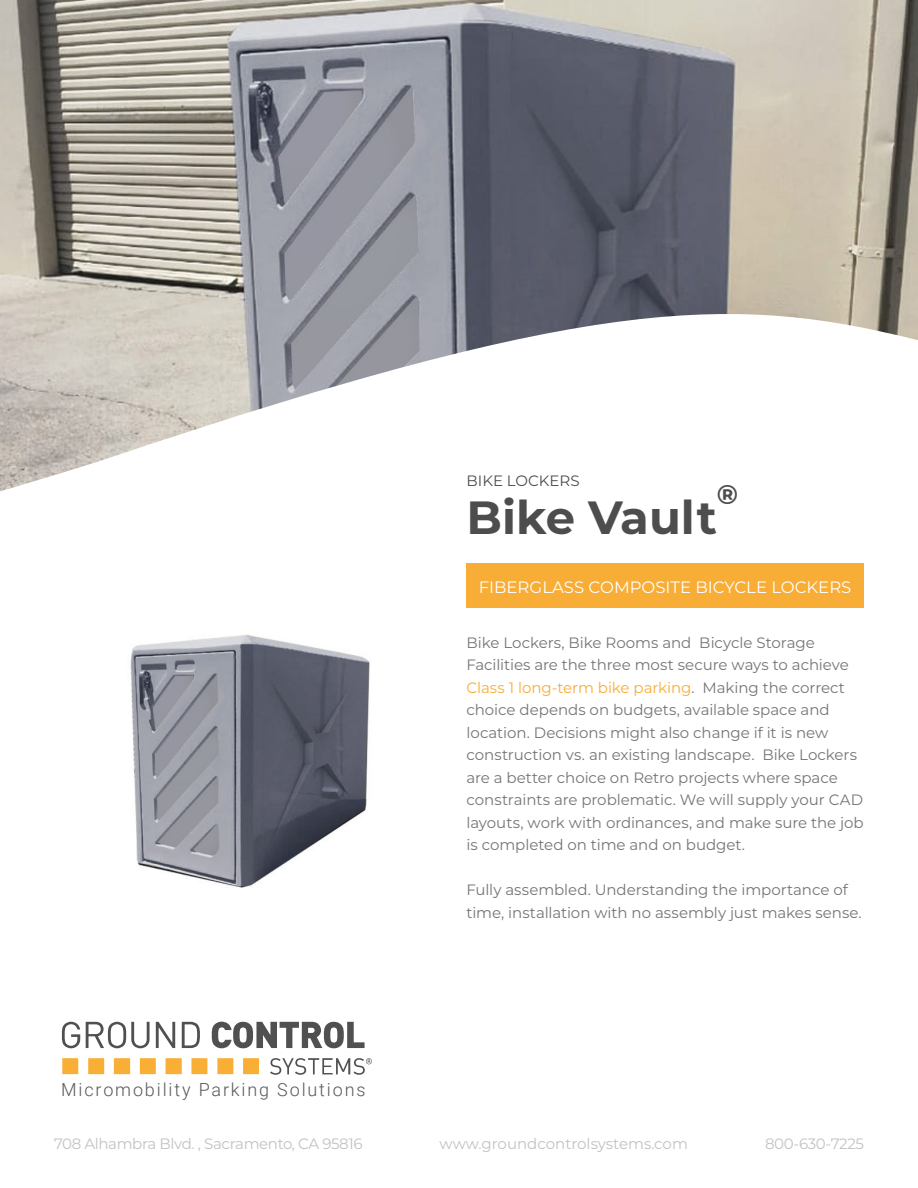
<style>
.page{position:relative;width:918px;height:1188px;background:#fff}
.page>*{position:absolute;margin:0;border:0;box-sizing:border-box;transform-origin:0 0}
.t1{font:700 46.5px "Montserrat";color:#4d4d4d}
.t2{font:700 27.15px "Montserrat";color:#4d4d4d}
.t3{font:300 18px "Roboto";letter-spacing:.105em;color:#585858}
.t4{font:16.5px "Montserrat";color:#fff}
.Parag_text{font:15px/22.5px "Montserrat";letter-spacing:-.005em;color:#757575}
.t5{font:15px "Montserrat";letter-spacing:-.025em;color:#c1c2c4}
.t6{font:15px "Montserrat";color:#c1c2c4}
.t7{font:15px "Montserrat";color:#4d4d4d}
.s1{color:#f7ad36}
</style>
<div class="page">
<svg style="left:62px;top:1058px;width:197px;height:16px"></svg>
<svg style="left:62px;top:1022px;width:18px;height:26px"></svg>
<svg style="left:86px;top:1022px;width:64px;height:26px"></svg>
<svg style="left:156px;top:1022px;width:19px;height:26px"></svg>
<svg style="left:182px;top:1022px;width:18px;height:26px"></svg>
<svg style="left:212px;top:1022px;width:153px;height:26px"></svg>
<svg style="left:270px;top:1058px;width:102px;height:17px"></svg>
<div style="left:466px;top:563px;width:398px;height:45px;background:#f7ad36"></div>
<img style="left:130px;top:634px;width:240px;height:254px">
<img style="left:0;top:0;width:918px;height:491px">
<p class="t7" style="left:466px;top:470px;width:115px">BIKE LOCKERS</p>
<p class="t2" style="left:717px;top:474px;width:23px">®</p>
<p class="t1" style="left:466px;top:484px;width:252px">Bike Vault</p>
<p class="t4" style="left:479px;top:576px;width:374px">FIBERGLASS COMPOSITE BICYCLE LOCKERS</p>
<p class="Parag_text" style="left:466px;top:630px;width:399px">Bike Lockers, Bike Rooms and Bicycle Storage Facilities are the three most secure ways to achieve <span class="s1">Class 1 long-term bike parking</span>. Making the correct choice depends on budgets, available space and location. Decisions might also change if it is new construction vs. an existing landscape. Bike Lockers are a better choice on Retro projects where space constraints are problematic. We will supply your CAD layouts, work with ordinances, and make sure the job is completed on time and on budget.</p>
<p class="Parag_text" style="left:466px;top:878px;width:397px">Fully assembled. Understanding the importance of time, installation with no assembly just makes sense.</p>
<p class="t3" style="left:61px;top:1077px;width:306px">Micromobility Parking Solutions</p>
<p class="t5" style="left:54px;top:1133px;width:310px">708 Alhambra Blvd. , Sacramento, CA 95816</p>
<p class="t6" style="left:440px;top:1133px;width:250px">www.groundcontrolsystems.com</p>
<p class="t5" style="left:765px;top:1133px;width:100px">800-630-7225</p>
</div>
